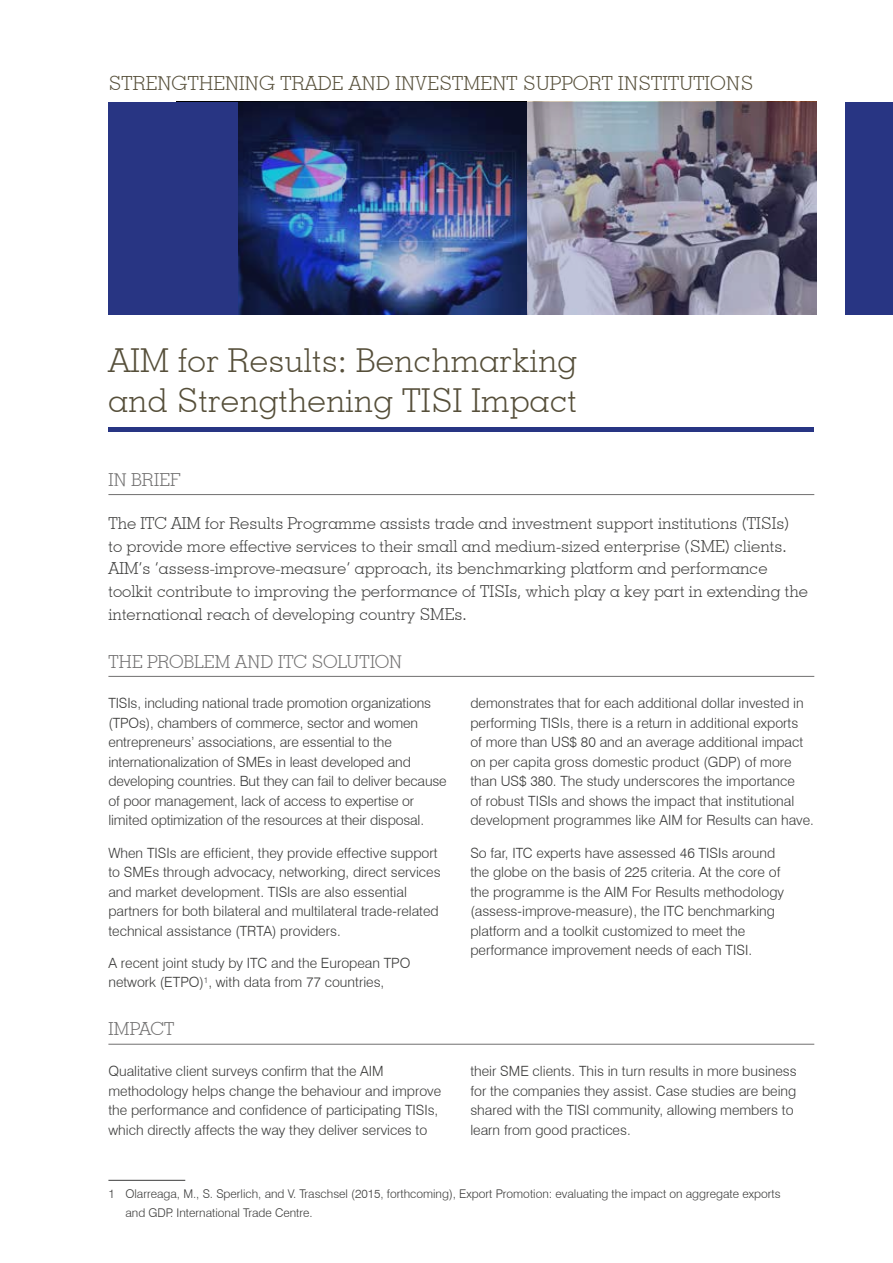
<style>
.page{position:relative;width:893px;height:1263px;background:#fff}
.page>*{position:absolute;margin:0;border:0;box-sizing:border-box;transform-origin:0 0}
.t1{font:300 33px/40.5px "Geometric Slab 703 BT";letter-spacing:.01em;color:#564f3a}
.t2{font:300 19.5px "Geometric Slab 703 BT";letter-spacing:.01em;color:#564f3a}
.t3{font:300 18px "Geometric Slab 703 BT";letter-spacing:.01em;color:#706f6f}
.t4{font:300 16.5px/22.5px "Geometric Slab 703 BT";color:#3c3c3b}
.t5{font:300 14.1px/19.5px "Swiss 721 BT";color:#3c3c3b}
.t6{font:300 12px/19.5px "Swiss 721 BT";color:#3c3c3b}
</style>
<div class="page">
<div style="left:108px;top:427px;width:706px;height:5px;background:#283583"></div>
<div style="left:108px;top:102px;width:130px;height:213px;background:#283583"></div>
<hr style="left:108px;top:494px;width:706px;height:1px;background:#706f6f">
<hr style="left:108px;top:676px;width:706px;height:1px;background:#706f6f">
<hr style="left:108px;top:1044px;width:706px;height:1px;background:#706f6f">
<hr style="left:108px;top:1180px;width:77px;height:1px;background:#3c3c3b">
<img style="left:238px;top:102px;width:578px;height:213px">
<div style="left:845px;top:102px;width:48px;height:213px;background:#283583"></div>
<h2 class="t2" style="left:108px;top:72px;width:646px">STRENGTHENING TRADE AND INVESTMENT SUPPORT INSTITUTIONS</h2>
<h1 class="t1" style="left:108px;top:339px;width:470px">AIM for Results: Benchmarking and Strengthening TISI Impact</h1>
<p class="t3" style="left:108px;top:468px;width:73px">IN BRIEF</p>
<p class="t4" style="left:108px;top:512px;width:701px">The ITC AIM for Results Programme assists trade and investment support institutions (TISIs)<br>to provide more effective services to their small and medium-sized enterprise (SME) clients.<br>AIM’s ‘assess-improve-measure’ approach, its benchmarking platform and performance toolkit contribute to improving the performance of TISIs, which play a key part in extending the international reach of developing country SMEs.</p>
<p class="t3" style="left:108px;top:650px;width:295px">THE PROBLEM AND ITC SOLUTION</p>
<p class="t5" style="left:108px;top:693px;width:340px">TISIs, including national trade promotion organizations (TPOs), chambers of commerce, sector and women entrepreneurs’ associations, are essential to the internationalization of SMEs in least developed and developing countries. But they can fail to deliver because of poor management, lack of access to expertise or limited optimization of the resources at their disposal.</p>
<p class="t5" style="left:108px;top:843px;width:334px">When TISIs are efficient, they provide effective support to SMEs through advocacy, networking, direct services and market development. TISIs are also essential partners for both bilateral and multilateral trade-related technical assistance (TRTA) providers.</p>
<p class="t5" style="left:108px;top:953px;width:304px">A recent joint study by ITC and the European TPO network (ETPO)<sup>1</sup>, with data from 77 countries,</p>
<p class="t5" style="left:470px;top:693px;width:345px">demonstrates that for each additional dollar invested in performing TISIs, there is a return in additional exports<br>of more than US$ 80 and an average additional impact on per capita gross domestic product (GDP) of more than US$ 380. The study underscores the importance<br>of robust TISIs and shows the impact that institutional development programmes like AIM for Results can have.</p>
<p class="t5" style="left:470px;top:843px;width:315px">So far, ITC experts have assessed 46 TISIs around the globe on the basis of 225 criteria. At the core of the programme is the AIM For Results methodology (assess-improve-measure), the ITC benchmarking platform and a toolkit customized to meet the performance improvement needs of each TISI.</p>
<p class="t3" style="left:108px;top:1018px;width:67px">IMPACT</p>
<p class="t5" style="left:108px;top:1061px;width:334px">Qualitative client surveys confirm that the AIM methodology helps change the behaviour and improve the performance and confidence of participating TISIs, which directly affects the way they deliver services to</p>
<p class="t5" style="left:470px;top:1061px;width:328px">their SME clients. This in turn results in more business for the companies they assist. Case studies are being shared with the TISI community, allowing members to learn from good practices.</p>
<p class="t6" style="left:125px;top:1183px;width:657px;text-indent:-17px">1 Olarreaga, M., S. Sperlich, and V. Traschsel (2015, forthcoming), Export Promotion: evaluating the impact on aggregate exports and GDP. International Trade Centre.</p>
</div>
